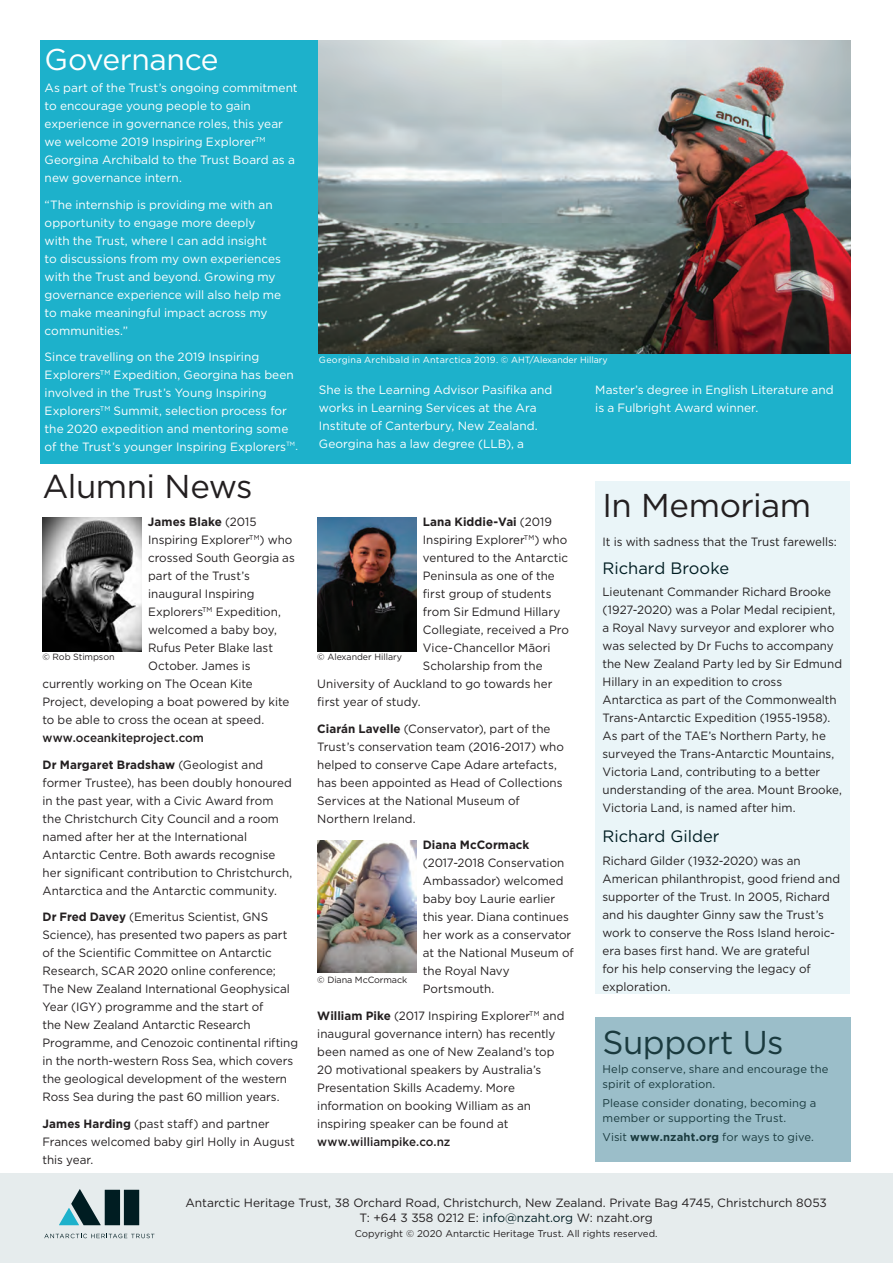
<style>
.page{position:relative;width:893px;height:1263px;background:#fff}
.page>*{position:absolute;margin:0;border:0;box-sizing:border-box;transform-origin:0 0}
.t1{font:33px "Gotham";letter-spacing:-.015em;color:#231f20}
.t2{font:33px "Gotham";letter-spacing:-.015em;color:#1a3a3e}
.t3{font:30px "Gotham";letter-spacing:-.015em;color:#fff}
.t4{font:16.5px "Gotham";color:#001d22}
.t5{font:12px/18px "Gotham";color:#231f20}
.t6{font:12px/18px "Gotham";color:#fff}
.t7{font:700 12px "Gotham";letter-spacing:.005em;color:#231f20}
.t8{font:500 12px "Gotham";color:#231f20}
.t9{font:11.25px/15px "Gotham";letter-spacing:.01em;color:#1a3a3e}
.t10{font:9.75px "Gotham";color:#231f20}
.t11{font:9px "Gotham";letter-spacing:.02em;color:#fff}
.t12{font:9px "Gotham";letter-spacing:-.01em;color:#231f20}
.s1{font-size:10.5px}
.s2{font-weight:400}
.s3{font-weight:700}
.s4{color:#001d22}
</style>
<div class="page">
<div style="left:595px;top:481px;width:255px;height:513px;background:#eaf5f8"></div>
<img style="left:43px;top:517px;width:99px;height:134px">
<img style="left:317px;top:517px;width:99px;height:134px">
<img style="left:317px;top:840px;width:99px;height:132px">
<div style="left:595px;top:1017px;width:255px;height:144px;background:#9bbec9"></div>
<div style="left:0;top:1174px;width:893px;height:89px;background:#e6eced"></div>
<svg style="left:59px;top:1189px;width:42px;height:36px"></svg>
<div style="left:105px;top:1190px;width:15px;height:35px;background:#001d22"></div>
<div style="left:124px;top:1190px;width:15px;height:35px;background:#001d22"></div>
<svg style="left:44px;top:1234px;width:110px;height:4px"></svg>
<div style="left:40px;top:40px;width:810px;height:424px;background:#1db1cb"></div>
<img style="left:319px;top:40px;width:531px;height:314px">
<h2 class="t3" style="left:45px;top:40px;width:176px">Governance</h2>
<p class="t6" style="left:45px;top:79px;width:255px">As part of the Trust’s ongoing commitment to encourage young people to gain experience in governance roles, this year we welcome 2019 Inspiring Explorer<sup>TM </sup>Georgina Archibald to the Trust Board as a new governance intern.</p>
<p class="t6" style="left:45px;top:195px;width:238px">“The internship is providing me with an opportunity to engage more deeply with the Trust, where I can add insight to discussions from my own experiences with the Trust and beyond. Growing my governance experience will also help me to make meaningful impact across my communities.”</p>
<p class="t6" style="left:45px;top:348px;width:255px">Since travelling on the 2019 Inspiring Explorers<sup>TM</sup> Expedition, Georgina has been involved in the Trust’s Young Inspiring Explorers<sup>TM</sup> Summit, selection process for the 2020 expedition and mentoring some of the Trust’s younger Inspiring Explorers<sup>TM</sup><span class="s1">.</span></p>
<p class="t11" style="left:319px;top:354px;width:290px">Georgina Archibald in Antarctica 2019. © AHT/Alexander Hillary</p>
<p class="t6" style="left:319px;top:380px;width:235px">She is the Learning Advisor Pasifika and works in Learning Services at the Ara Institute of Canterbury, New Zealand.<br>Georgina has a law degree (LLB), a</p>
<p class="t6" style="left:595px;top:380px;width:240px">Master’s degree in English Literature and is a Fulbright Award winner.</p>
<h1 class="t1" style="left:43px;top:465px;width:211px">Alumni News</h1>
<p class="t7" style="left:148px;top:514px;width:110px">James Blake <span class="s2">(2015</span></p>
<p class="t5" style="left:148px;top:531px;width:146px">Inspiring Explorer<sup>TM</sup>) who</p>
<p class="t5" style="left:148px;top:549px;width:148px">crossed South Georgia as</p>
<p class="t5" style="left:148px;top:567px;width:103px">part of the Trust’s</p>
<p class="t5" style="left:148px;top:585px;width:108px">inaugural Inspiring</p>
<p class="t5" style="left:148px;top:603px;width:134px">Explorers<sup>TM</sup> Expedition,</p>
<p class="t5" style="left:148px;top:621px;width:130px">welcomed a baby boy,</p>
<p class="t5" style="left:148px;top:639px;width:126px">Rufus Peter Blake last</p>
<p class="t5" style="left:148px;top:657px;width:104px">October. James is</p>
<p class="t5" style="left:43px;top:675px;width:212px">currently working on The Ocean Kite</p>
<p class="t5" style="left:43px;top:693px;width:248px">Project, developing a boat powered by kite</p>
<p class="t5" style="left:43px;top:711px;width:223px">to be able to cross the ocean at speed.</p>
<p class="t8" style="left:43px;top:730px;width:163px">www.oceankiteproject.com</p>
<p class="t5" style="left:43px;top:755px;width:251px"><span class="s3">Dr Margaret Bradshaw</span> (Geologist and former Trustee), has been doubly honoured in the past year, with a Civic Award from the Christchurch City Council and a room named after her at the International Antarctic Centre. Both awards recognise her significant contribution to Christchurch, Antarctica and the Antarctic community.</p>
<p class="t5" style="left:43px;top:908px;width:257px"><span class="s3">Dr Fred Davey</span> (Emeritus Scientist, GNS Science), has presented two papers as part of the Scientific Committee on Antarctic Research, SCAR 2020 online conference; The New Zealand International Geophysical Year (IGY) programme and the start of<br>the New Zealand Antarctic Research Programme, and Cenozoic continental rifting in the north-western Ross Sea, which covers the geological development of the western Ross Sea during the past 60 million years.</p>
<p class="t5" style="left:43px;top:1114px;width:254px"><span class="s3">James Harding</span> (past staff) and partner<br>Frances welcomed baby girl Holly in August this year.</p>
<p class="t12" style="left:43px;top:651px;width:74px">© Rob Stimpson</p>
<p class="t7" style="left:423px;top:514px;width:131px">Lana Kiddie-Vai <span class="s2">(2019</span></p>
<p class="t5" style="left:423px;top:531px;width:146px">Inspiring Explorer<sup>TM</sup>) who</p>
<p class="t5" style="left:423px;top:549px;width:147px">ventured to the Antarctic</p>
<p class="t5" style="left:423px;top:567px;width:133px">Peninsula as one of the</p>
<p class="t5" style="left:423px;top:585px;width:130px">first group of students</p>
<p class="t5" style="left:423px;top:603px;width:139px">from Sir Edmund Hillary</p>
<p class="t5" style="left:423px;top:621px;width:148px">Collegiate, received a Pro</p>
<p class="t5" style="left:423px;top:639px;width:129px">Vice-Chancellor Māori</p>
<p class="t5" style="left:423px;top:657px;width:121px">Scholarship from the</p>
<p class="t5" style="left:317px;top:675px;width:237px">University of Auckland to go towards her</p>
<p class="t5" style="left:317px;top:693px;width:105px">first year of study.</p>
<p class="t5" style="left:317px;top:719px;width:248px"><span class="s3">Ciarán Lavelle</span> (Conservator), part of the Trust’s conservation team (2016-2017) who helped to conserve Cape Adare artefacts, has been appointed as Head of Collections Services at the National Museum of Northern Ireland.</p>
<p class="t12" style="left:317px;top:651px;width:86px">© Alexander Hillary</p>
<p class="t7" style="left:423px;top:837px;width:108px">Diana McCormack</p>
<p class="t5" style="left:423px;top:854px;width:152px">(2017-2018 Conservation<br>Ambassador) welcomed baby boy Laurie earlier this year. Diana continues her work as a conservator at the National Museum of the Royal Navy<br>Portsmouth.</p>
<p class="t5" style="left:317px;top:1006px;width:249px"><span class="s3">William Pike</span> (2017 Inspiring Explorer<sup>TM</sup> and inaugural governance intern) has recently been named as one of New Zealand’s top 20 motivational speakers by Australia’s Presentation Skills Academy. More information on booking William as an inspiring speaker can be found at</p>
<p class="t8" style="left:317px;top:1134px;width:135px">www.williampike.co.nz</p>
<p class="t12" style="left:317px;top:974px;width:91px">© Diana McCormack</p>
<h1 class="t1" style="left:602px;top:484px;width:210px">In Memoriam</h1>
<p class="t5" style="left:602px;top:533px;width:236px">It is with sadness that the Trust farewells:</p>
<h3 class="t4" style="left:602px;top:557px;width:128px">Richard Brooke</h3>
<p class="t5" style="left:602px;top:583px;width:241px">Lieutenant Commander Richard Brooke (1927-2020) was a Polar Medal recipient, a Royal Navy surveyor and explorer who was selected by Dr Fuchs to accompany the New Zealand Party led by Sir Edmund Hillary in an expedition to cross Antarctica as part of the Commonwealth Trans-Antarctic Expedition (1955-1958).<br>As part of the TAE’s Northern Party, he surveyed the Trans-Antarctic Mountains, Victoria Land, contributing to a better understanding of the area. Mount Brooke, Victoria Land, is named after him.</p>
<h3 class="t4" style="left:602px;top:826px;width:119px">Richard Gilder</h3>
<p class="t5" style="left:602px;top:851px;width:239px">Richard Gilder (1932-2020) was an American philanthropist, good friend and supporter of the Trust. In 2005, Richard and his daughter Ginny saw the Trust’s work to conserve the Ross Island heroic&shy;era bases first hand. We are grateful<br>for his help conserving the legacy of exploration.</p>
<h1 class="t2" style="left:602px;top:1021px;width:183px">Support Us</h1>
<p class="t9" style="left:602px;top:1061px;width:228px">Help conserve, share and encourage the spirit of exploration.</p>
<p class="t9" style="left:602px;top:1095px;width:215px">Please consider donating, becoming a member or supporting the Trust.</p>
<p class="t9" style="left:602px;top:1130px;width:213px">Visit <span class="s3">www.nzaht.org</span> for ways to give.</p>
<p class="t5" style="left:185px;top:1195px;width:643px;line-height:15px;text-align:center">Antarctic Heritage Trust, 38 Orchard Road, Christchurch, New Zealand. Private Bag 4745, Christchurch 8053<br>T: +64 3 358 0212 E: <span class="s4">info@nzaht.org</span> W: nzaht.org</p>
<p class="t10" style="left:355px;top:1228px;width:304px">Copyright © 2020 Antarctic Heritage Trust. All rights reserved.</p>
</div>
